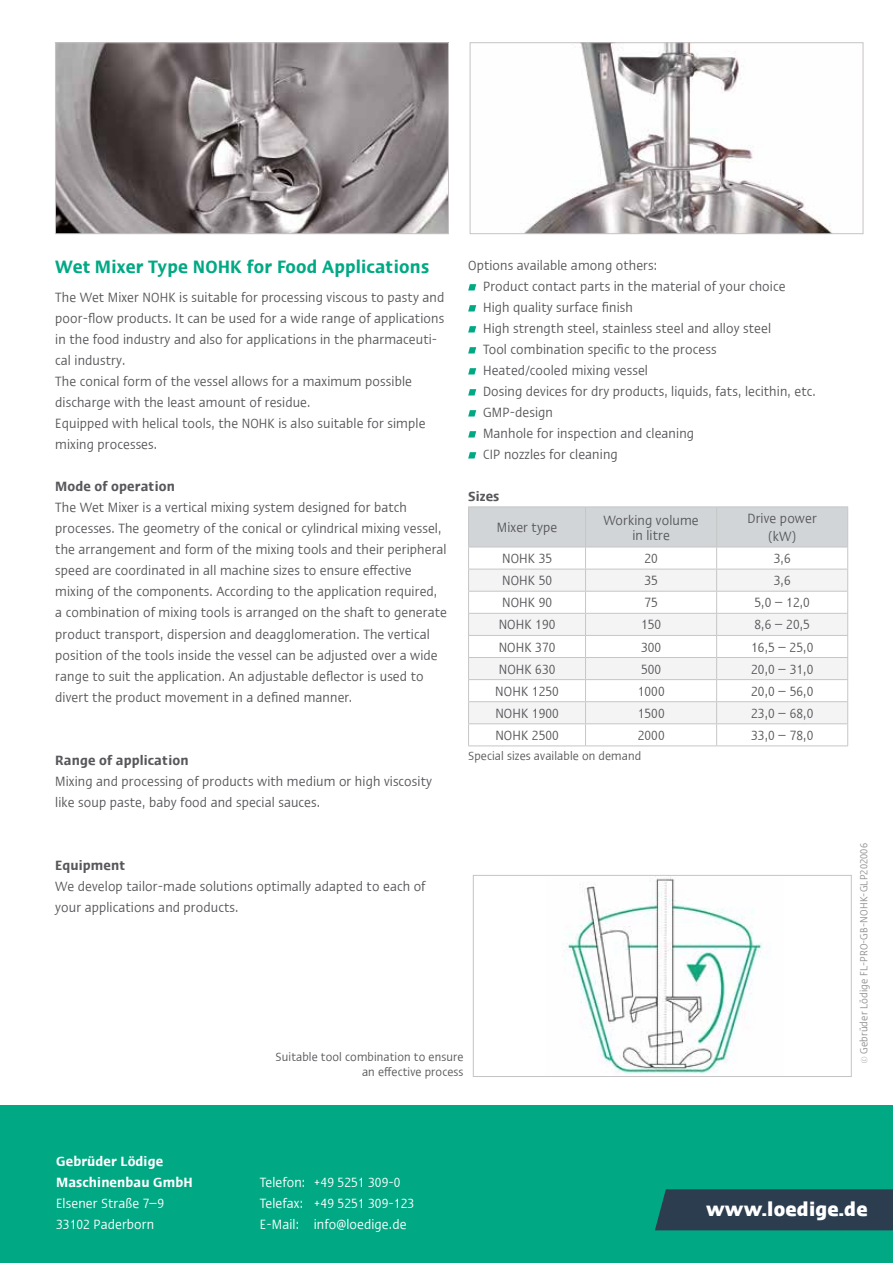
<style>
.page{position:relative;width:893px;height:1263px;background:#fff}
.page>*{position:absolute;margin:0;border:0;box-sizing:border-box;transform-origin:0 0}
.t1{font:700 condensed 19.5px "Ergo Com";letter-spacing:.01em;color:#fff}
.t2{font:600 condensed 18px "Ergo Com";letter-spacing:.01em;color:#00a984}
.t3{font:condensed 13.5px/21px "Ergo Com";letter-spacing:.01em;color:#58585c}
.t4{font:condensed 13.5px/21px "Ergo Com";letter-spacing:.01em;color:#fff}
.t5{font:600 condensed 13.5px "Ergo Com";letter-spacing:.01em;color:#58585c}
.t6{font:600 condensed 13.5px/21px "Ergo Com";letter-spacing:.01em;color:#fff}
.t7{font:condensed 12px/15px "Ergo Com";letter-spacing:.01em;color:#58585c;text-align:right}
.t8{font:condensed 10.5px "Ergo Com";letter-spacing:.01em;color:#939093}
</style>
<div class="page">
<div style="left:0;top:1106px;width:893px;height:157px;background:#00a984"></div>
<div style="left:655px;top:1189px;width:238px;height:41px;background:#2c3d4f"></div>
<img style="left:57px;top:45px;width:390px;height:187px">
<div style="left:55px;top:43px;width:394px;height:191px;border:1px solid #c6c3c5"></div>
<img style="left:525px;top:45px;width:306px;height:187px">
<div style="left:470px;top:43px;width:393px;height:191px;border:1px solid #c6c3c5"></div>
<img style="left:562px;top:877px;width:209px;height:197px">
<div style="left:473px;top:875px;width:378px;height:202px;border:1px solid #c6c3c5"></div>
<svg style="left:468px;top:284px;width:8px;height:6px"></svg>
<svg style="left:468px;top:305px;width:8px;height:6px"></svg>
<svg style="left:468px;top:326px;width:8px;height:6px"></svg>
<svg style="left:468px;top:347px;width:8px;height:6px"></svg>
<svg style="left:468px;top:368px;width:8px;height:6px"></svg>
<svg style="left:468px;top:389px;width:8px;height:6px"></svg>
<svg style="left:468px;top:410px;width:8px;height:6px"></svg>
<svg style="left:468px;top:431px;width:8px;height:6px"></svg>
<svg style="left:468px;top:452px;width:8px;height:6px"></svg>
<hr style="left:468px;top:506px;width:117px;height:1px;background:#c6c6c6">
<hr style="left:585px;top:506px;width:132px;height:1px;background:#c6c6c6">
<hr style="left:717px;top:506px;width:131px;height:1px;background:#c6c6c6">
<svg style="left:468px;top:507px;width:380px;height:238px"></svg>
<hr style="left:468px;top:745px;width:117px;height:1px;background:#c6c6c6">
<hr style="left:585px;top:745px;width:132px;height:1px;background:#c6c6c6">
<hr style="left:717px;top:745px;width:131px;height:1px;background:#c6c6c6">
<h2 class="t2" style="left:55px;top:253px;width:375px">Wet Mixer Type NOHK for Food Applications</h2>
<p class="t3" style="left:55px;top:286px;width:390px">The Wet Mixer NOHK is suitable for processing viscous to pasty and poor-flow products. It can be used for a wide range of applications in the food industry and also for applications in the pharmaceuti&shy;cal industry.<br>The conical form of the vessel allows for a maximum possible discharge with the least amount of residue.<br>Equipped with helical tools, the NOHK is also suitable for simple mixing processes.</p>
<p class="t5" style="left:55px;top:477px;width:121px">Mode of operation</p>
<p class="t3" style="left:55px;top:496px;width:393px">The Wet Mixer is a vertical mixing system designed for batch processes. The geometry of the conical or cylindrical mixing vessel, the arrangement and form of the mixing tools and their peripheral speed are coordinated in all machine sizes to ensure effective mixing of the components. According to the application required, a combination of mixing tools is arranged on the shaft to generate product transport, dispersion and deagglomeration. The vertical position of the tools inside the vessel can be adjusted over a wide range to suit the application. An adjustable deflector is used to divert the product movement in a defined manner.</p>
<p class="t5" style="left:55px;top:750px;width:135px">Range of application</p>
<p class="t3" style="left:55px;top:769px;width:378px">Mixing and processing of products with medium or high viscosity like soup paste, baby food and special sauces.</p>
<p class="t5" style="left:55px;top:855px;width:71px">Equipment</p>
<p class="t3" style="left:55px;top:874px;width:372px">We develop tailor-made solutions optimally adapted to each of your applications and products.</p>
<p class="t3" style="left:483px;top:253px;width:334px;text-indent:-15px">Options available among others:<br>Product contact parts in the material of your choice<br>High quality surface finish<br>High strength steel, stainless steel and alloy steel<br>Tool combination specific to the process<br>Heated/cooled mixing vessel<br>Dosing devices for dry products, liquids, fats, lecithin, etc.<br>GMP-design<br>Manhole for inspection and cleaning<br>CIP nozzles for cleaning</p>
<p class="t5" style="left:468px;top:486px;width:33px">Sizes</p>
<p class="t3" style="left:497px;top:516px;width:62px">Mixer type</p>
<p class="t3" style="left:603px;top:511px;width:97px;line-height:15px;text-align:center">Working volume in litre</p>
<p class="t3" style="left:748px;top:508px;width:71px;line-height:18px;text-align:center">Drive power (kW)</p>
<p class="t3" style="left:502px;top:547px;width:52px">NOHK 35</p>
<p class="t3" style="left:644px;top:547px;width:15px">20</p>
<p class="t3" style="left:774px;top:547px;width:18px">3,6</p>
<p class="t3" style="left:502px;top:569px;width:52px">NOHK 50</p>
<p class="t3" style="left:644px;top:569px;width:15px">35</p>
<p class="t3" style="left:774px;top:569px;width:18px">3,6</p>
<p class="t3" style="left:502px;top:591px;width:52px">NOHK 90</p>
<p class="t3" style="left:644px;top:591px;width:15px">75</p>
<p class="t3" style="left:754px;top:591px;width:57px">5,0 – 12,0</p>
<p class="t3" style="left:499px;top:613px;width:58px">NOHK 190</p>
<p class="t3" style="left:641px;top:613px;width:22px">150</p>
<p class="t3" style="left:754px;top:613px;width:57px">8,6 – 20,5</p>
<p class="t3" style="left:499px;top:635px;width:58px">NOHK 370</p>
<p class="t3" style="left:641px;top:635px;width:22px">300</p>
<p class="t3" style="left:751px;top:635px;width:64px">16,5 – 25,0</p>
<p class="t3" style="left:499px;top:657px;width:58px">NOHK 630</p>
<p class="t3" style="left:641px;top:657px;width:22px">500</p>
<p class="t3" style="left:751px;top:657px;width:64px">20,0 – 31,0</p>
<p class="t3" style="left:495px;top:679px;width:65px">NOHK 1250</p>
<p class="t3" style="left:638px;top:679px;width:28px">1000</p>
<p class="t3" style="left:751px;top:679px;width:64px">20,0 – 56,0</p>
<p class="t3" style="left:495px;top:702px;width:65px">NOHK 1900</p>
<p class="t3" style="left:638px;top:702px;width:28px">1500</p>
<p class="t3" style="left:751px;top:702px;width:64px">23,0 – 68,0</p>
<p class="t3" style="left:495px;top:724px;width:65px">NOHK 2500</p>
<p class="t3" style="left:638px;top:724px;width:28px">2000</p>
<p class="t3" style="left:751px;top:724px;width:64px">33,0 – 78,0</p>
<p class="t7" style="left:468px;top:747px;width:174px">Special sizes available on demand</p>
<p class="t7" style="left:276px;top:1048px;width:189px">Suitable tool combination to ensure an effective process</p>
<p class="t8" style="left:856px;top:1063px;width:222px;rotate:-90deg">© Gebrüder Lödige FL-PRO-GB-NOHK-GLP202006</p>
<p class="t6" style="left:56px;top:1149px;width:138px">Gebrüder Lödige<br>Maschinenbau GmbH</p>
<p class="t4" style="left:56px;top:1191px;width:109px">Elsener Straße 7–9<br>33102 Paderborn</p>
<p class="t4" style="left:260px;top:1170px;width:156px">Telefon: +49 5251 309-0<br>Telefax: +49 5251 309-123<br>E-Mail: info@loedige.de</p>
<h1 class="t1" style="left:706px;top:1195px;width:163px">www.loedige.de</h1>
</div>
